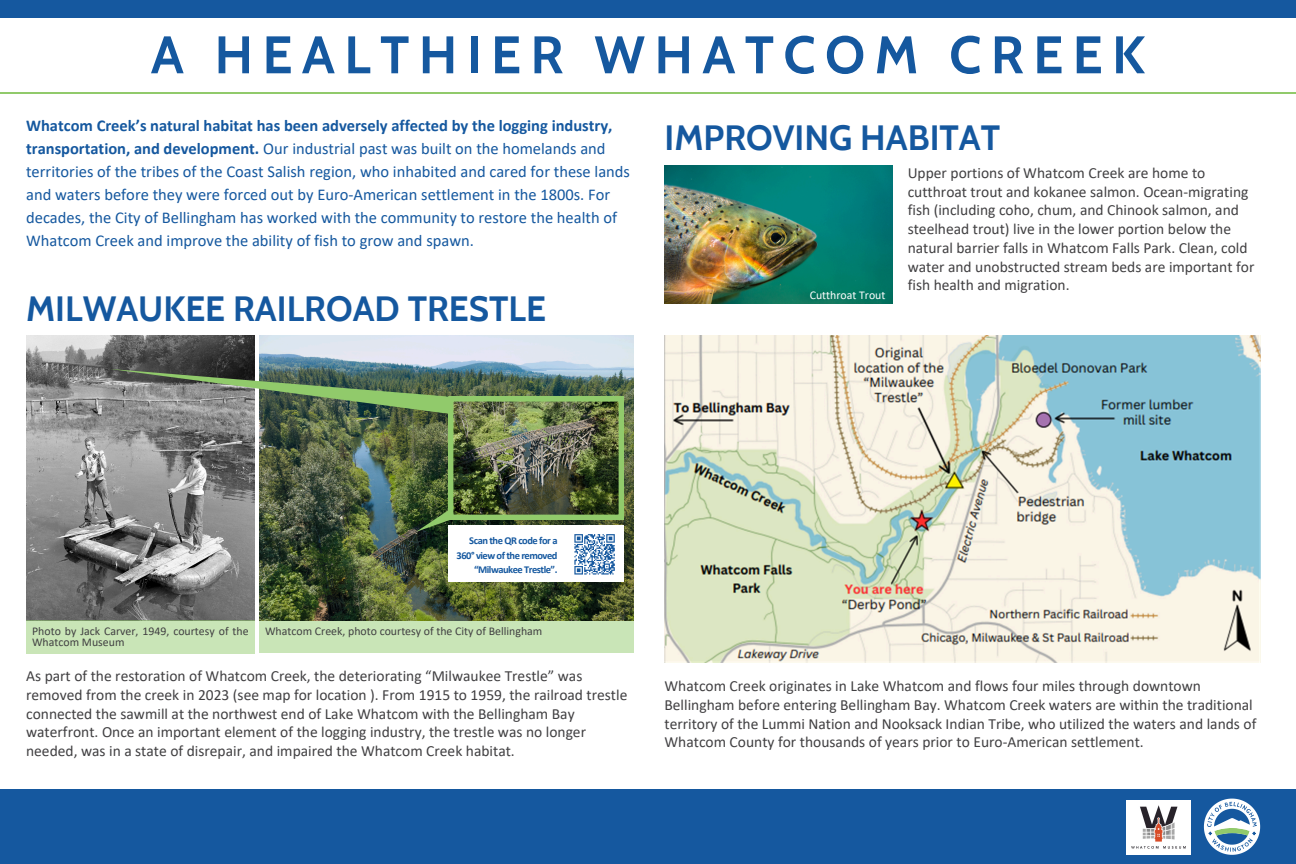
<style>
.page{position:relative;width:1296px;height:864px;background:#fff}
.page>*{position:absolute;margin:0;border:0;box-sizing:border-box;transform-origin:0 0}
.t1{font:700 52.75px "Cabin";letter-spacing:.18em;color:#15589f}
.t2{font:700 35px "Cabin";color:#15589f}
.t3{font:16.5px/22.9px "Calibri";color:#15589f}
.t4{font:15.5px/18.8px "Calibri";color:#414042}
.t5{font:11.85px/11.8px "Calibri";color:#414042}
.t6{font:11.85px "Calibri";color:#fff}
.t7{font:700 10.5px/14.6px "Calibri";letter-spacing:-.045em;color:#15589f;text-align:right}
.s1{font-weight:700}
</style>
<div class="page">
<div style="left:0;top:0;width:1296px;height:18px;background:#15589f"></div>
<div style="left:0;top:789px;width:1296px;height:75px;background:#15589f"></div>
<svg style="left:1204px;top:799px;width:56px;height:56px"></svg>
<hr style="left:0;top:92px;width:1296px;height:2px;background:#91ca6b">
<img style="left:26px;top:335px;width:229px;height:285px">
<img style="left:259px;top:335px;width:374px;height:285px">
<img style="left:109px;top:369px;width:514px;height:213px">
<div style="left:26px;top:620px;width:229px;height:34px;background:#c9e5b7"></div>
<div style="left:259px;top:621px;width:374px;height:32px;background:#c9e5b7"></div>
<img style="left:1126px;top:800px;width:65px;height:55px">
<img style="left:664px;top:335px;width:596px;height:327px">
<img style="left:664px;top:165px;width:228px;height:138px">
<p class="t1" style="left:151px;top:22px;width:996px">A HEALTHIER WHATCOM CREEK</p>
<p class="t3" style="left:26px;top:116px;width:605px"><span class="s1">Whatcom Creek’s natural habitat has been adversely affected by the logging industry, transportation, and development.</span> Our industrial past was built on the homelands and territories of the tribes of the Coast Salish region, who inhabited and cared for these lands and waters before they were forced out by Euro-American settlement in the 1800s. For decades, the City of Bellingham has worked with the community to restore the health of Whatcom Creek and improve the ability of fish to grow and spawn.</p>
<h4 class="t2" style="left:26px;top:287px;width:521px">MILWAUKEE RAILROAD TRESTLE</h4>
<h3 class="t2" style="left:664px;top:117px;width:337px">IMPROVING HABITAT</h3>
<p class="t4" style="left:908px;top:165px;width:348px">Upper portions of Whatcom Creek are home to cutthroat trout and kokanee salmon. Ocean-migrating fish (including coho, chum, and Chinook salmon, and steelhead trout) live in the lower portion below the natural barrier falls in Whatcom Falls Park. Clean, cold water and unobstructed stream beds are important for fish health and migration.</p>
<h3 class="t6" style="left:810px;top:290px;width:77px">Cutthroat Trout</h3>
<h3 class="t7" style="left:457px;top:534px;width:102px">Scan the QR code for a<br>360° view of the removed “Milwaukee Trestle”.</h3>
<h2 class="t5" style="left:32px;top:626px;width:218px">Photo by Jack Carver, 1949, courtesy of the<br>Whatcom Museum</h2>
<p class="t5" style="left:265px;top:627px;width:279px">Whatcom Creek, photo courtesy of the City of Bellingham</p>
<h4 class="t4" style="left:26px;top:668px;width:603px">As part of the restoration of Whatcom Creek, the deteriorating “Milwaukee Trestle” was removed from the creek in 2023 (see map for location ). From 1915 to 1959, the railroad trestle connected the sawmill at the northwest end of Lake Whatcom with the Bellingham Bay waterfront. Once an important element of the logging industry, the trestle was no longer needed, was in a state of disrepair, and impaired the Whatcom Creek habitat.</h4>
<p class="t4" style="left:664px;top:678px;width:593px">Whatcom Creek originates in Lake Whatcom and flows four miles through downtown Bellingham before entering Bellingham Bay. Whatcom Creek waters are within the traditional territory of the Lummi Nation and Nooksack Indian Tribe, who utilized the waters and lands of Whatcom County for thousands of years prior to Euro-American settlement.</p>
</div>
